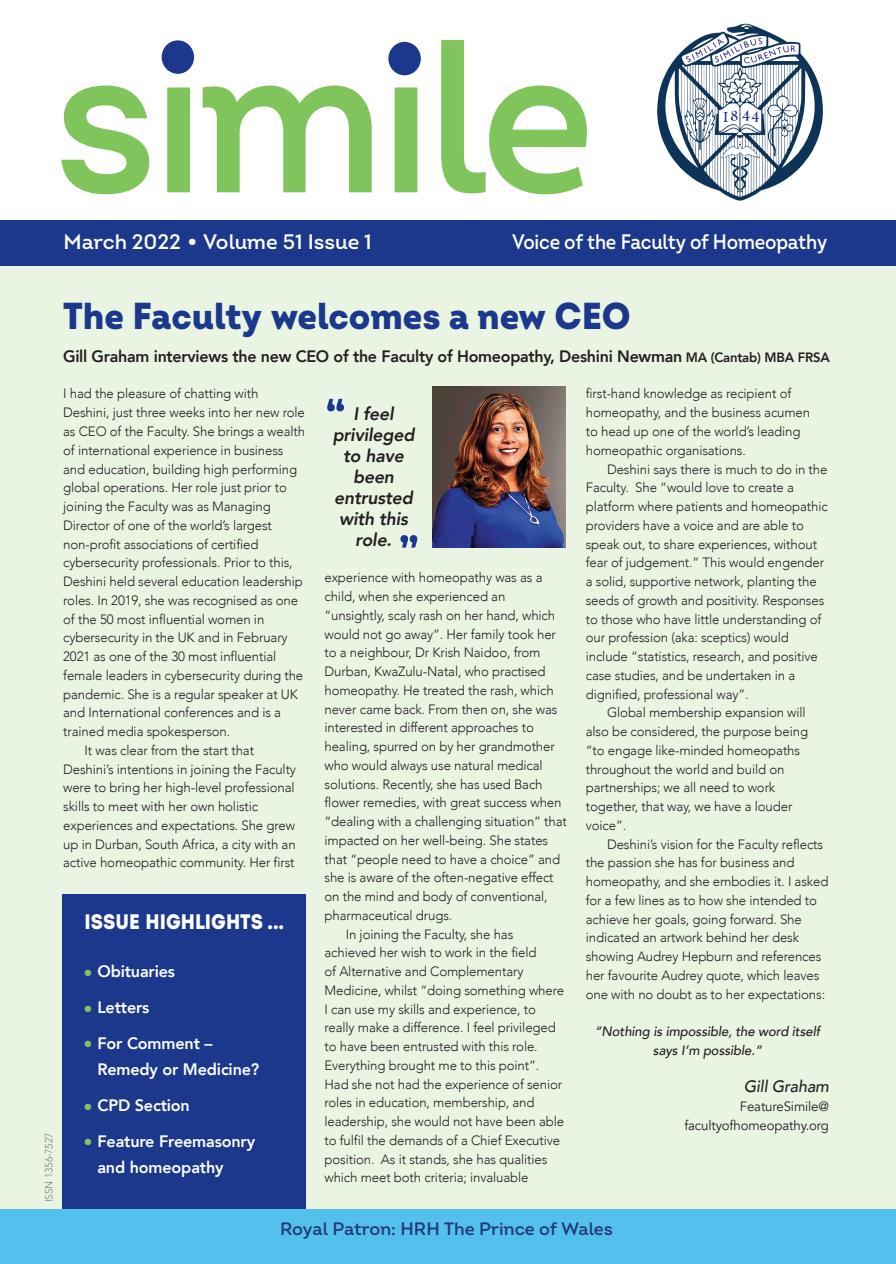
<style>
.page{position:relative;width:896px;height:1264px;background:#fff}
.page>*{position:absolute;margin:0;border:0;box-sizing:border-box;transform-origin:0 0}
.t1{font:600 217.5px "Intro";letter-spacing:-.025em;color:#80c55b;scale:.95 1}
.t2{font:600 57px "Intro";color:#1b388c;scale:.95 1}
.t3{font:900 37.5px "Intro";color:#1b388c;scale:.95 1}
.t4{font:600 21px "Intro";letter-spacing:-.01em;color:#fff;scale:.9 1}
.t5{font:600 21px "Intro";letter-spacing:-.01em;color:#fff}
.t6{font:900 21px "Intro";color:#fff;scale:.9 1}
.t7{font:italic 800 18px/21px "Avenir";letter-spacing:-.01em;color:#231f20;text-align:center}
.t8{font:600 18px "Intro";color:#213b78}
.t9{font:800 16.5px/26.2px "Avenir";letter-spacing:-.01em;color:#fff}
.t10{font:800 16.5px "Avenir";letter-spacing:-.015em;color:#231f20}
.t11{font:italic 500 16.5px "Avenir";letter-spacing:-.01em;color:#231f20}
.t12{font:300 13.5px/18.8px "Avenir";letter-spacing:-.01em;color:#231f20}
.t13{font:italic 500 13.5px/18.8px "Avenir";letter-spacing:-.01em;color:#231f20;text-align:center}
.t14{font:13.5px "Avenir";letter-spacing:-.01em;color:#231f20}
.t15{font:300 10.5px "Avenir";letter-spacing:-.01em;color:#808285}
.s1{font-size:13.5px}
.s2{color:#80c55b}
</style>
<div class="page">
<div style="left:0;top:263px;width:895px;height:949px;background:#eaf4e3"></div>
<div style="left:162px;top:40px;width:32px;height:34px;background:#1b388c;border-radius:50%"></div>
<div style="left:388px;top:42px;width:33px;height:33px;background:#1b388c;border-radius:50%"></div>
<div style="left:0;top:220px;width:895px;height:46px;background:#1b388c"></div>
<svg style="left:657px;top:24px;width:165px;height:177px"></svg>
<img style="left:432px;top:386px;width:133px;height:162px">
<div style="left:63px;top:894px;width:243px;height:321px;background:#1b388c"></div>
<div style="left:0;top:1209px;width:895px;height:55px;background:#54c0ed"></div>
<p class="t1" style="left:53px;top:40px;width:572px">simile</p>
<p class="t5" style="left:64px;top:234px;width:309px">March 2022 ● Volume 51 Issue 1</p>
<p class="t4" style="left:512px;top:234px;width:352px">Voice of the Faculty of Homeopathy</p>
<p class="t15" style="left:42px;top:1202px;width:71px;rotate:-90deg">ISSN 1356-7527</p>
<p class="t3" style="left:63px;top:303px;width:599px">The Faculty welcomes a new CEO</p>
<p class="t10" style="left:63px;top:345px;width:768px">Gill Graham interviews the new CEO of the Faculty of Homeopathy, Deshini Newman <span class="s1">MA (Cantab) MBA FRSA</span></p>
<p class="t12" style="left:63px;top:385px;width:243px">I had the pleasure of chatting with Deshini, just three weeks into her new role as CEO of the Faculty. She brings a wealth of international experience in business and education, building high performing global operations. Her role just prior to joining the Faculty was as Managing Director of one of the world’s largest non-profit associations of certified cybersecurity professionals. Prior to this, Deshini held several education leadership roles. In 2019, she was recognised as one of the 50 most influential women in cybersecurity in the UK and in February 2021 as one of the 30 most influential female leaders in cybersecurity during the pandemic. She is a regular speaker at UK and International conferences and is a trained media spokesperson.</p>
<p class="t12" style="left:63px;top:741px;width:234px;text-indent:21px">It was clear from the start that Deshini’s intentions in joining the Faculty were to bring her high-level professional skills to meet with her own holistic experiences and expectations. She grew up in Durban, South Africa, a city with an active homeopathic community. Her first</p>
<p class="t6" style="left:85px;top:914px;width:223px">ISSUE HIGHLIGHTS ...</p>
<p class="t9" style="left:85px;top:959px;width:92px"><span class="s2">●</span> Obituaries</p>
<p class="t9" style="left:85px;top:994px;width:66px"><span class="s2">●</span> Letters</p>
<p class="t9" style="left:97px;top:1030px;width:163px;text-indent:-13px"><span class="s2">●</span> For Comment –<br>Remedy or Medicine?</p>
<p class="t9" style="left:85px;top:1092px;width:107px"><span class="s2">●</span> CPD Section</p>
<p class="t9" style="left:97px;top:1128px;width:159px;text-indent:-13px"><span class="s2">●</span> Feature Freemasonry and homeopathy</p>
<p class="t2" style="left:324px;top:399px;width:25px">“</p>
<p class="t7" style="left:353px;top:404px;width:42px">I feel</p>
<p class="t7" style="left:332px;top:425px;width:83px">privileged to have been</p>
<p class="t7" style="left:334px;top:488px;width:80px">entrusted with this role.</p>
<p class="t2" style="left:397px;top:536px;width:25px">”</p>
<p class="t12" style="left:324px;top:568px;width:244px">experience with homeopathy was as a child, when she experienced an “unsightly, scaly rash on her hand, which would not go away”. Her family took her to a neighbour, Dr Krish Naidoo, from Durban, KwaZulu-Natal, who practised homeopathy. He treated the rash, which never came back. From then on, she was interested in different approaches to healing, spurred on by her grandmother who would always use natural medical solutions. Recently, she has used Bach flower remedies, with great success when “dealing with a challenging situation” that impacted on her well-being. She states that “people need to have a choice” and she is aware of the often-negative effect on the mind and body of conventional, pharmaceutical drugs.</p>
<p class="t12" style="left:324px;top:925px;width:241px;text-indent:21px">In joining the Faculty, she has achieved her wish to work in the field<br>of Alternative and Complementary Medicine, whilst “doing something where I can use my skills and experience, to really make a difference. I feel privileged to have been entrusted with this role.<br>Everything brought me to this point”.<br>Had she not had the experience of senior roles in education, membership, and leadership, she would not have been able to fulfil the demands of a Chief Executive position. As it stands, she has qualities which meet both criteria; invaluable</p>
<p class="t12" style="left:585px;top:385px;width:226px">first-hand knowledge as recipient of homeopathy, and the business acumen to head up one of the world’s leading homeopathic organisations.</p>
<p class="t12" style="left:585px;top:460px;width:243px;text-indent:21px">Deshini says there is much to do in the Faculty. She “would love to create a platform where patients and homeopathic providers have a voice and are able to speak out, to share experiences, without fear of judgement.” This would engender a solid, supportive network, planting the seeds of growth and positivity. Responses to those who have little understanding of our profession (aka: sceptics) would include “statistics, research, and positive case studies, and be undertaken in a dignified, professional way”.</p>
<p class="t12" style="left:585px;top:703px;width:224px;text-indent:21px">Global membership expansion will also be considered, the purpose being “to engage like-minded homeopaths throughout the world and build on partnerships; we all need to work together, that way, we have a louder voice”.</p>
<p class="t12" style="left:585px;top:835px;width:244px;text-indent:21px">Deshini’s vision for the Faculty reflects the passion she has for business and homeopathy, and she embodies it. I asked for a few lines as to how she intended to achieve her goals, going forward. She indicated an artwork behind her desk showing Audrey Hepburn and references her favourite Audrey quote, which leaves one with no doubt as to her expectations:</p>
<p class="t13" style="left:594px;top:1022px;width:227px">“Nothing is impossible, the word itself says I’m possible.”</p>
<p class="t11" style="left:743px;top:1076px;width:87px">Gill Graham</p>
<p class="t14" style="left:739px;top:1097px;width:91px">FeatureSimile@</p>
<p class="t14" style="left:684px;top:1116px;width:146px">facultyofhomeopathy.org</p>
<p class="t8" style="left:280px;top:1222px;width:334px">Royal Patron: HRH The Prince of Wales</p>
</div>
